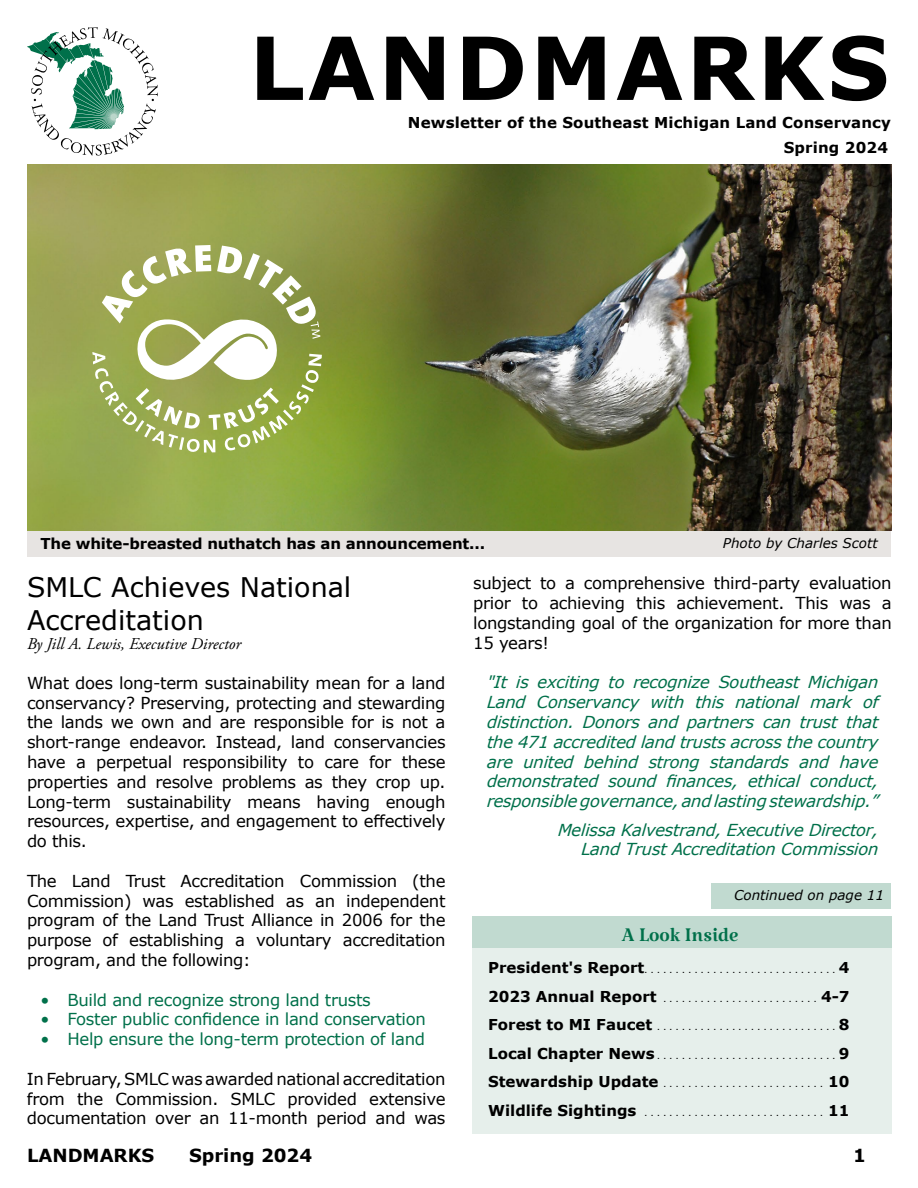
<style>
.page{position:relative;width:918px;height:1188px;background:#fff}
.page>*{position:absolute;margin:0;border:0;box-sizing:border-box;transform-origin:0 0}
.t1{font:700 87px "Verdana";letter-spacing:.035em;color:#000}
.t2{font:27px/32.4px "Verdana";color:#000}
.t3{font:27px "Katibeh";color:#00704a}
.t4{font:700 18px "Verdana";color:#000}
.t5{font:16.5px/19.8px "Verdana";letter-spacing:-.02em;color:#000;text-align:justify}
.t6{font:italic 16.5px/19.8px "Verdana";letter-spacing:-.02em;color:#00704a;text-align:justify}
.t7{font:16.5px "Verdana";letter-spacing:-.02em;color:#00704a}
.t8{font:italic 16.5px "Adobe Garamond Pro";color:#000}
.t9{font:700 15px/25.7px "Verdana";color:#000;text-align:right}
.t10{font:italic 13.5px "Verdana";color:#000}
.t11{font:700 6px "Verdana";color:#000}
</style>
<div class="page">
<div style="left:711px;top:884px;width:179px;height:25px;background:#c1dad0"></div>
<div style="left:472px;top:940px;width:420px;height:194px;background:#e6efeb"></div>
<div style="left:472px;top:917px;width:420px;height:31px;background:#c1dad0"></div>
<div style="left:27px;top:530px;width:864px;height:27px;background:#e7e4e2"></div>
<svg style="left:27px;top:27px;width:131px;height:129px"></svg>
<img style="left:27px;top:164px;width:864px;height:366px">
<svg style="left:92px;top:245px;width:230px;height:208px"></svg>
<h1 class="t1" style="left:249px;top:7px;width:631px">Lan dmarks</h1>
<p class="t9" style="left:408px;top:109px;width:485px">Newsletter of the Southeast Michigan Land Conservancy<br>Spring 2024</p>
<p class="t9" style="left:40px;top:531px;width:446px">The white-breasted nuthatch has an announcement...</p>
<p class="t10" style="left:723px;top:534px;width:156px">Photo by Charles Scott</p>
<h2 class="t2" style="left:27px;top:571px;width:326px">SMLC Achieves National<br>Accreditation</h2>
<p class="t8" style="left:27px;top:634px;width:216px">By Jill A. Lewis, Executive Director</p>
<p class="t5" style="left:27px;top:673px;width:420px">What does long-term sustainability mean for a land conservancy? Preserving, protecting and stewarding the lands we own and are responsible for is not a short-range endeavor. Instead, land conservancies have a perpetual responsibility to care for these properties and resolve problems as they crop up.<br>Long-term sustainability means having enough resources, expertise, and engagement to effectively do this.</p>
<p class="t5" style="left:27px;top:871px;width:420px">The Land Trust Accreditation Commission (the Commission) was established as an independent program of the Land Trust Alliance in 2006 for the purpose of establishing a voluntary accreditation program, and the following:</p>
<p class="t7" style="left:40px;top:988px;width:332px">• Build and recognize strong land trusts</p>
<p class="t7" style="left:40px;top:1008px;width:387px">• Foster public confidence in land conservation</p>
<p class="t7" style="left:40px;top:1028px;width:386px">• Help ensure the long-term protection of land</p>
<p class="t5" style="left:27px;top:1069px;width:420px">In February, SMLC was awarded national accreditation from the Commission. SMLC provided extensive documentation over an 11-month period and was</p>
<p class="t5" style="left:473px;top:573px;width:420px">subject to a comprehensive third-party evaluation prior to achieving this achievement. This was a longstanding goal of the organization for more than 15 years!</p>
<p class="t6" style="left:487px;top:672px;width:394px">"It is exciting to recognize Southeast Michigan Land Conservancy with this national mark of distinction. Donors and partners can trust that the 471 accredited land trusts across the country are united behind strong standards and have demonstrated sound finances, ethical conduct, responsible governance, and lasting stewardship.”</p>
<p class="t6" style="left:558px;top:820px;width:323px;text-align:right">Melissa Kalvestrand, Executive Director,<br>Land Trust Accreditation Commission</p>
<p class="t10" style="left:734px;top:886px;width:151px">Continued on page 11</p>
<h2 class="t3" style="left:622px;top:916px;width:118px">A Look Inside</h2>
<p class="t9" style="left:488px;top:955px;width:158px">President's Report</p>
<p class="t11" style="left:644px;top:967px;width:4px">...............................</p>
<p class="t9" style="left:839px;top:955px;width:12px">4</p>
<p class="t9" style="left:488px;top:983px;width:170px">2023 Annual Report</p>
<p class="t11" style="left:662px;top:995px;width:4px">.........................</p>
<p class="t9" style="left:821px;top:983px;width:30px">4-7</p>
<p class="t9" style="left:488px;top:1012px;width:166px">Forest to MI Faucet</p>
<p class="t11" style="left:657px;top:1024px;width:171px">............................</p>
<p class="t9" style="left:839px;top:1012px;width:12px">8</p>
<p class="t9" style="left:488px;top:1040px;width:168px">Local Chapter News</p>
<p class="t9" style="left:839px;top:1040px;width:12px">9</p>
<p class="t9" style="left:488px;top:1069px;width:172px">Stewardship Update</p>
<p class="t11" style="left:664px;top:1081px;width:4px">..........................</p>
<p class="t9" style="left:828px;top:1069px;width:23px">10</p>
<p class="t9" style="left:488px;top:1097px;width:150px">Wildlife Sightings</p>
<p class="t9" style="left:828px;top:1097px;width:23px">11</p>
<p class="t4" style="left:27px;top:1143px;width:129px">LANDMARKS</p>
<p class="t4" style="left:189px;top:1143px;width:125px">Spring 2024</p>
<p class="t4" style="left:853px;top:1143px;width:14px">1</p>
</div>
